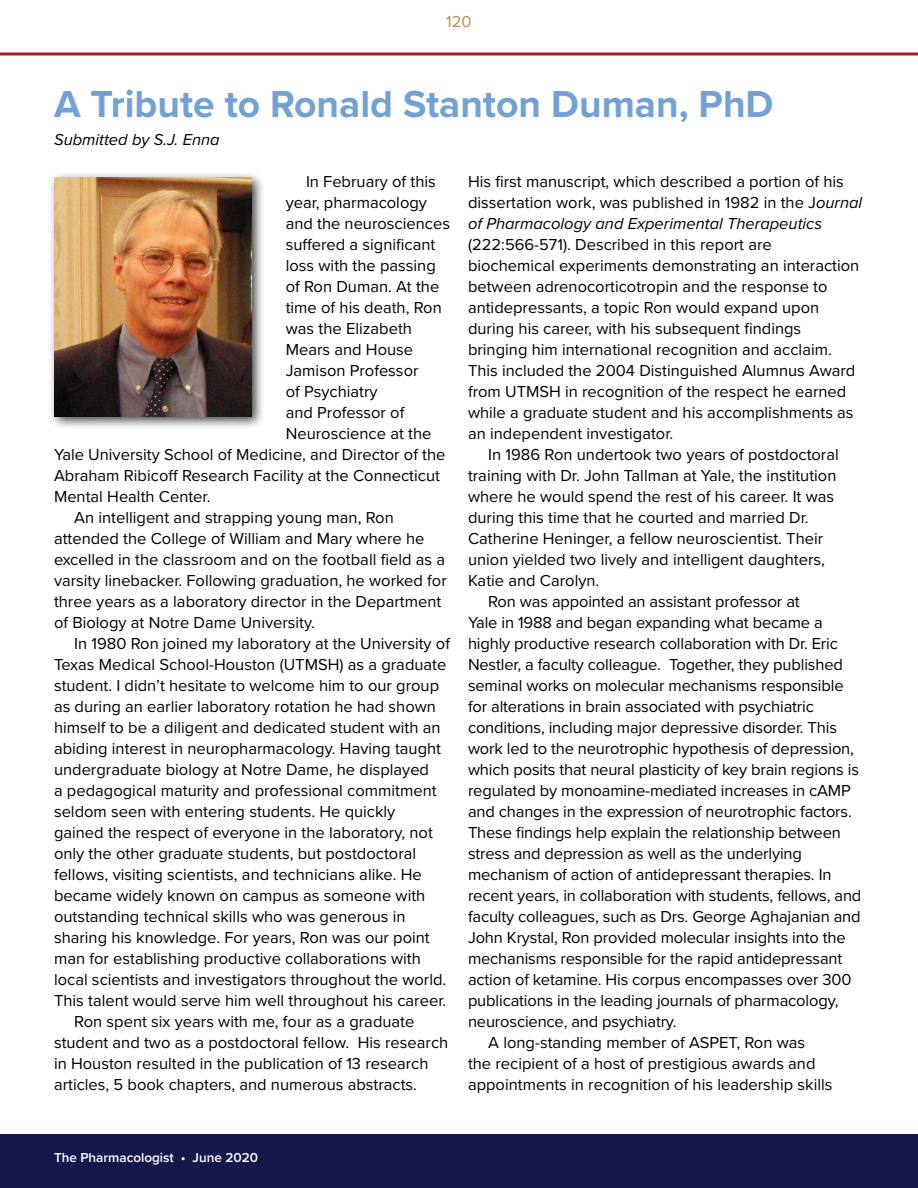
<style>
.page{position:relative;width:918px;height:1188px;background:#fff}
.page>*{position:absolute;margin:0;border:0;box-sizing:border-box;transform-origin:0 0}
.t1{font:700 39px "Proxima Nova";color:#72a1d6}
.t2{font:16.5px/21px "Proxima Nova";color:#000}
.t3{font:italic 16.5px "Proxima Nova";color:#000}
.t4{font:16.5px "Proxima Nova";color:#c18b41}
.t5{font:600 13.5px "Proxima Nova";color:#fff}
.s1{font-style:italic}
</style>
<div class="page">
<div style="left:0;top:1134px;width:918px;height:54px;background:#18174c"></div>
<hr style="left:0;top:52px;width:918px;height:3px;background:#a51e22">
<div style="left:48px;top:171px;width:218px;height:259px;background:#000;opacity:.75"></div>
<img style="left:55px;top:178px;width:197px;height:239px">
<p class="t4" style="left:446px;top:9px;width:27px">120</p>
<h1 class="t1" style="left:54px;top:75px;width:721px">A Tribute to Ronald Stanton Duman, PhD</h1>
<p class="t3" style="left:54px;top:127px;width:167px">Submitted by S.J. Enna</p>
<p class="t2" style="left:306px;top:170px;width:131px">In February of this</p>
<p class="t2" style="left:286px;top:191px;width:143px">year, pharmacology</p>
<p class="t2" style="left:286px;top:212px;width:166px">and the neurosciences</p>
<p class="t2" style="left:286px;top:233px;width:151px">suffered a significant</p>
<p class="t2" style="left:286px;top:254px;width:152px">loss with the passing</p>
<p class="t2" style="left:286px;top:275px;width:155px">of Ron Duman. At the</p>
<p class="t2" style="left:286px;top:296px;width:158px">time of his death, Ron</p>
<p class="t2" style="left:286px;top:317px;width:128px">was the Elizabeth</p>
<p class="t2" style="left:286px;top:338px;width:129px">Mears and House</p>
<p class="t2" style="left:286px;top:359px;width:134px">Jamison Professor</p>
<p class="t2" style="left:286px;top:380px;width:93px">of Psychiatry</p>
<p class="t2" style="left:286px;top:401px;width:120px">and Professor of</p>
<p class="t2" style="left:286px;top:422px;width:147px">Neuroscience at the</p>
<p class="t2" style="left:54px;top:443px;width:393px">Yale University School of Medicine, and Director of the</p>
<p class="t2" style="left:54px;top:464px;width:387px">Abraham Ribicoff Research Facility at the Connecticut</p>
<p class="t2" style="left:54px;top:485px;width:158px">Mental Health Center.</p>
<p class="t2" style="left:74px;top:506px;width:321px">An intelligent and strapping young man, Ron</p>
<p class="t2" style="left:54px;top:527px;width:372px">attended the College of William and Mary where he</p>
<p class="t2" style="left:54px;top:548px;width:393px">excelled in the classroom and on the football field as a</p>
<p class="t2" style="left:54px;top:569px;width:394px">varsity linebacker. Following graduation, he worked for</p>
<p class="t2" style="left:54px;top:590px;width:389px">three years as a laboratory director in the Department</p>
<p class="t2" style="left:54px;top:611px;width:263px">of Biology at Notre Dame University.</p>
<p class="t2" style="left:74px;top:632px;width:377px">In 1980 Ron joined my laboratory at the University of</p>
<p class="t2" style="left:54px;top:653px;width:394px">Texas Medical School-Houston (UTMSH) as a graduate</p>
<p class="t2" style="left:54px;top:674px;width:387px">student. I didn’t hesitate to welcome him to our group</p>
<p class="t2" style="left:54px;top:695px;width:384px">as during an earlier laboratory rotation he had shown</p>
<p class="t2" style="left:54px;top:716px;width:388px">himself to be a diligent and dedicated student with an</p>
<p class="t2" style="left:54px;top:737px;width:389px">abiding interest in neuropharmacology. Having taught</p>
<p class="t2" style="left:54px;top:758px;width:377px">undergraduate biology at Notre Dame, he displayed</p>
<p class="t2" style="left:54px;top:779px;width:384px">a pedagogical maturity and professional commitment</p>
<p class="t2" style="left:54px;top:800px;width:343px">seldom seen with entering students. He quickly</p>
<p class="t2" style="left:54px;top:821px;width:380px">gained the respect of everyone in the laboratory, not</p>
<p class="t2" style="left:54px;top:842px;width:364px">only the other graduate students, but postdoctoral</p>
<p class="t2" style="left:54px;top:863px;width:369px">fellows, visiting scientists, and technicians alike. He</p>
<p class="t2" style="left:54px;top:884px;width:373px">became widely known on campus as someone with</p>
<p class="t2" style="left:54px;top:905px;width:353px">outstanding technical skills who was generous in</p>
<p class="t2" style="left:54px;top:926px;width:377px">sharing his knowledge. For years, Ron was our point</p>
<p class="t2" style="left:54px;top:947px;width:368px">man for establishing productive collaborations with</p>
<p class="t2" style="left:54px;top:968px;width:394px">local scientists and investigators throughout the world.</p>
<p class="t2" style="left:54px;top:989px;width:394px">This talent would serve him well throughout his career.</p>
<p class="t2" style="left:74px;top:1010px;width:342px">Ron spent six years with me, four as a graduate</p>
<p class="t2" style="left:54px;top:1031px;width:396px">student and two as a postdoctoral fellow. His research</p>
<p class="t2" style="left:54px;top:1052px;width:376px">in Houston resulted in the publication of 13 research</p>
<p class="t2" style="left:54px;top:1073px;width:365px">articles, 5 book chapters, and numerous abstracts.</p>
<p class="t2" style="left:468px;top:170px;width:396px">His first manuscript, which described a portion of his dissertation work, was published in 1982 in the J<span class="s1">ournal of Pharmacology and Experimental Therapeutics</span></p>
<p class="t2" style="left:468px;top:233px;width:393px">(222:566-571). Described in this report are biochemical experiments demonstrating an interaction between adrenocorticotropin and the response to antidepressants, a topic Ron would expand upon during his career, with his subsequent findings bringing him international recognition and acclaim.<br>This included the 2004 Distinguished Alumnus Award from UTMSH in recognition of the respect he earned while a graduate student and his accomplishments as an independent investigator.</p>
<p class="t2" style="left:488px;top:443px;width:352px">In 1986 Ron undertook two years of postdoctoral</p>
<p class="t2" style="left:468px;top:464px;width:370px">training with Dr. John Tallman at Yale, the institution</p>
<p class="t2" style="left:468px;top:485px;width:368px">where he would spend the rest of his career. It was</p>
<p class="t2" style="left:468px;top:507px;width:342px">during this time that he courted and married Dr.</p>
<p class="t2" style="left:468px;top:528px;width:357px">Catherine Heninger, a fellow neuroscientist. Their</p>
<p class="t2" style="left:468px;top:549px;width:358px">union yielded two lively and intelligent daughters,</p>
<p class="t2" style="left:468px;top:570px;width:133px">Katie and Carolyn.</p>
<p class="t2" style="left:488px;top:591px;width:313px">Ron was appointed an assistant professor at</p>
<p class="t2" style="left:468px;top:612px;width:356px">Yale in 1988 and began expanding what became a</p>
<p class="t2" style="left:468px;top:633px;width:371px">highly productive research collaboration with Dr. Eric</p>
<p class="t2" style="left:468px;top:654px;width:376px">Nestler, a faculty colleague. Together, they published</p>
<p class="t2" style="left:468px;top:675px;width:377px">seminal works on molecular mechanisms responsible</p>
<p class="t2" style="left:468px;top:696px;width:347px">for alterations in brain associated with psychiatric</p>
<p class="t2" style="left:468px;top:717px;width:371px">conditions, including major depressive disorder. This</p>
<p class="t2" style="left:468px;top:738px;width:387px">work led to the neurotrophic hypothesis of depression,</p>
<p class="t2" style="left:468px;top:759px;width:393px">which posits that neural plasticity of key brain regions is</p>
<p class="t2" style="left:468px;top:780px;width:384px">regulated by monoamine-mediated increases in cAMP</p>
<p class="t2" style="left:468px;top:801px;width:385px">and changes in the expression of neurotrophic factors.</p>
<p class="t2" style="left:468px;top:822px;width:374px">These findings help explain the relationship between</p>
<p class="t2" style="left:468px;top:843px;width:335px">stress and depression as well as the underlying</p>
<p class="t2" style="left:468px;top:864px;width:365px">mechanism of action of antidepressant therapies. In</p>
<p class="t2" style="left:468px;top:885px;width:395px">recent years, in collaboration with students, fellows, and</p>
<p class="t2" style="left:468px;top:906px;width:394px">faculty colleagues, such as Drs. George Aghajanian and</p>
<p class="t2" style="left:468px;top:927px;width:379px">John Krystal, Ron provided molecular insights into the</p>
<p class="t2" style="left:468px;top:948px;width:376px">mechanisms responsible for the rapid antidepressant</p>
<p class="t2" style="left:468px;top:969px;width:385px">action of ketamine. His corpus encompasses over 300</p>
<p class="t2" style="left:468px;top:990px;width:372px">publications in the leading journals of pharmacology,</p>
<p class="t2" style="left:468px;top:1011px;width:210px">neuroscience, and psychiatry.</p>
<p class="t2" style="left:488px;top:1032px;width:318px">A long-standing member of ASPET, Ron was</p>
<p class="t2" style="left:468px;top:1053px;width:349px">the recipient of a host of prestigious awards and</p>
<p class="t2" style="left:468px;top:1074px;width:366px">appointments in recognition of his leadership skills</p>
<p class="t5" style="left:54px;top:1148px;width:206px">The Pharmacologist • June 2020</p>
</div>
